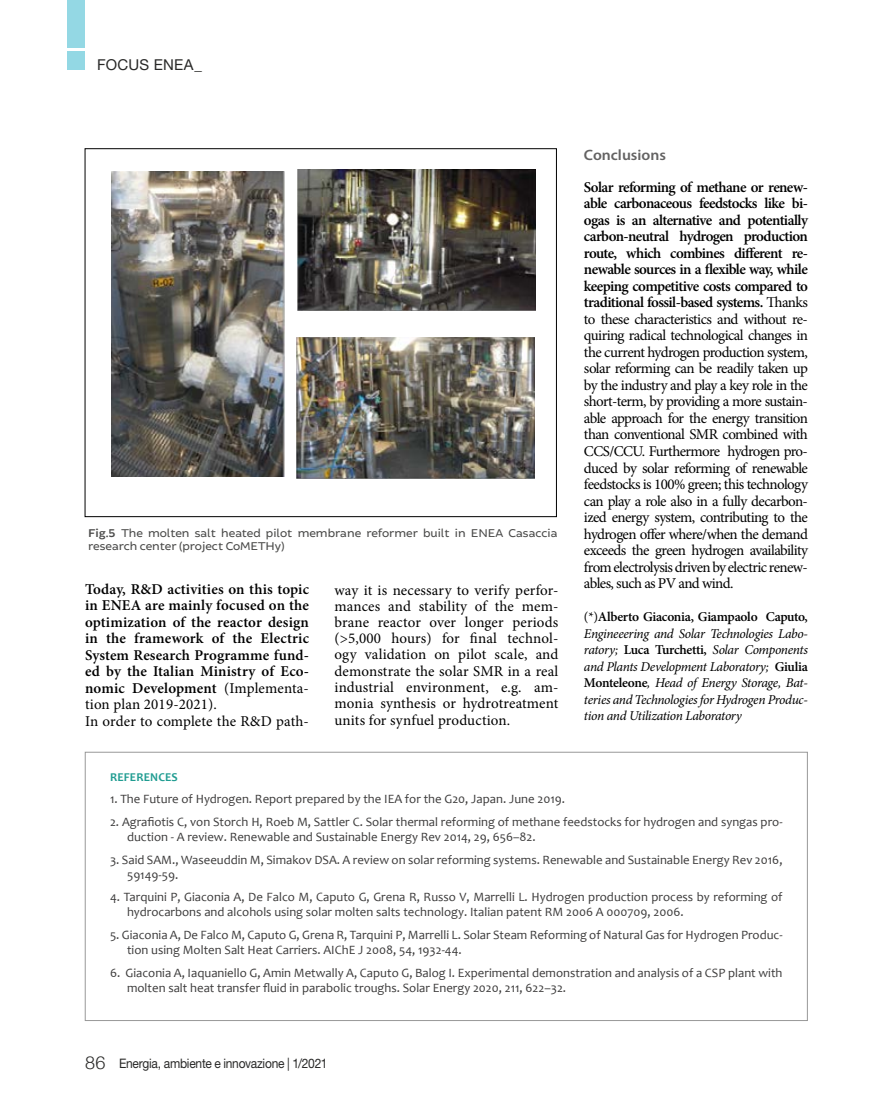
<style>
.page{position:relative;width:893px;height:1106px;background:#fff}
.page>*{position:absolute;margin:0;border:0;box-sizing:border-box;transform-origin:0 0}
._3_col_base_ok{font:15px/16.5px "Minion Pro";letter-spacing:-.005em;color:#000;text-align:justify}
._3_col_base_ok-2{font:600 15px/16.5px "Minion Pro";letter-spacing:.01em;color:#000;text-align:justify}
._3c_titolo_par_ok{font:600 15px "Myriad Pro";color:#646363;scale:1.05 1}
.t1{font:15px "Helvetica Neue LT Std";letter-spacing:.01em;color:#282827}
._3_col_base_ok-3{font:italic 13.5px/16.5px "Minion Pro";letter-spacing:-.03em;color:#000;text-align:justify}
.t2{font:13.05px "Helvetica Neue LT Std";letter-spacing:-.02em;color:#282827;scale:.92 1}
.t3{font:12.75px/15px "Candara";color:#3c3b3b}
.Body_Text___Table{font:12px/13.5px "Brocha";color:#4a4a49}
.Title___Sidebar_1{font:700 12px "Candara";letter-spacing:.015em;color:#1f9c91}
.s1{font-weight:600}
.s2{font-weight:400}
.s3{font-style:normal}
.s4{font-weight:600;font-style:normal}
.s5{font-family:"Helvetica Neue";font-weight:300;font-size:18px}
</style>
<div class="page">
<div style="left:68px;top:51px;width:17px;height:19px;background:#93d8e4"></div>
<div style="left:68px;top:0;width:17px;height:48px;background:#94d8e4"></div>
<img style="left:111px;top:171px;width:174px;height:306px">
<img style="left:298px;top:169px;width:238px;height:141px">
<img style="left:297px;top:337px;width:238px;height:141px">
<div style="left:85px;top:752px;width:723px;height:268px;border:1px solid #878787"></div>
<p class="t1" style="left:97px;top:55px;width:106px">FOCUS ENEA_</p>
<p class="Body_Text___Table" style="left:88px;top:526px;width:471px"><span class="s1">Fig.5</span> The molten salt heated pilot membrane reformer built in ENEA Casaccia research center (project CoMETHy)</p>
<p class="_3_col_base_ok-2" style="left:85px;top:580px;width:225px">Today, R&amp;D activities on this topic in ENEA are mainly focused on the optimization of the reactor design in the framework of the Electric System Research Programme fund&shy;ed by the Italian Ministry of Eco&shy;nomic Development <span class="s2">(Implementa&shy;tion plan 2019-2021).</span></p>
<p class="_3_col_base_ok" style="left:85px;top:712px;width:225px">In order to complete the R&amp;D path-</p>
<p class="_3_col_base_ok" style="left:334px;top:582px;width:225px">way it is necessary to verify perfor&shy;mances and stability of the mem&shy;brane reactor over longer periods (&gt;5,000 hours) for final technol&shy;ogy validation on pilot scale, and demonstrate the solar SMR in a real industrial environment, e.g. am&shy;monia synthesis or hydrotreatment units for synfuel production.</p>
<p class="_3c_titolo_par_ok" style="left:584px;top:145px;width:80px">Conclusions</p>
<p class="_3_col_base_ok" style="left:584px;top:179px;width:225px"><span class="s1">Solar reforming of methane or renew&shy;able carbonaceous feedstocks like bi&shy;ogas is an alternative and potentially carbon-neutral hydrogen production route, which combines different re&shy;newable sources in a flexible way, while keeping competitive costs compared to traditional fossil-based systems.</span> Thanks to these characteristics and without re&shy;quiring radical technological changes in the current hydrogen production system, solar reforming can be readily taken up by the industry and play a key role in the short-term, by providing a more sustain&shy;able approach for the energy transition than conventional SMR combined with CCS/CCU. Furthermore hydrogen pro&shy;duced by solar reforming of renewable feedstocks is 100% green; this technology can play a role also in a fully decarbon&shy;ized energy system, contributing to the hydrogen offer where/when the demand exceeds the green hydrogen availability from electrolysis driven by electric renew&shy;ables, such as PV and wind.</p>
<p class="_3_col_base_ok-3" style="left:584px;top:608px;width:225px"><span class="s3">(*)</span><span class="s4">Alberto Giaconia, Giampaolo Caputo, </span>Engineeering and Solar Technologies Labo&shy;ratory; <span class="s4">Luca Turchetti,</span> Solar Components and Plants Development Laboratory; <span class="s4">Giulia Monteleone</span>, Head of Energy Storage, Bat&shy;teries and Technologies for Hydrogen Produc&shy;tion and Utilization Laboratory</p>
<p class="Title___Sidebar_1" style="left:110px;top:769px;width:69px">REFERENCES</p>
<p class="t3" style="left:110px;top:791px;width:456px">1. The Future of Hydrogen. Report prepared by the IEA for the G20, Japan. June 2019.</p>
<p class="t3" style="left:127px;top:814px;width:657px;text-indent:-17px">2. Agrafiotis C, von Storch H, Roeb M, Sattler C. Solar thermal reforming of methane feedstocks for hydrogen and syngas pro&shy;duction - A review. Renewable and Sustainable Energy Rev 2014, 29, 656–82.</p>
<p class="t3" style="left:127px;top:852px;width:657px;text-indent:-17px">3. Said SAM., Waseeuddin M, Simakov DSA. A review on solar reforming systems. Renewable and Sustainable Energy Rev 2016,<br>59149-59.</p>
<p class="t3" style="left:127px;top:889px;width:657px;text-indent:-17px">4. Tarquini P, Giaconia A, De Falco M, Caputo G, Grena R, Russo V, Marrelli L. Hydrogen production process by reforming of hydrocarbons and alcohols using solar molten salts technology. Italian patent RM 2006 A 000709, 2006.</p>
<p class="t3" style="left:127px;top:927px;width:657px;text-indent:-17px">5. Giaconia A, De Falco M, Caputo G, Grena R, Tarquini P, Marrelli L. Solar Steam Reforming of Natural Gas for Hydrogen Produc&shy;tion using Molten Salt Heat Carriers. AIChE J 2008, 54, 1932-44.</p>
<p class="t3" style="left:127px;top:965px;width:657px;text-indent:-17px">6. Giaconia A, Iaquaniello G, Amin Metwally A, Caputo G, Balog I. Experimental demonstration and analysis of a CSP plant with molten salt heat transfer fluid in parabolic troughs. Solar Energy 2020, 211, 622–32.</p>
<p class="t2" style="left:85px;top:1056px;width:265px"><span class="s5">86</span> Energia, ambiente e innovazione | 1/2021</p>
</div>
